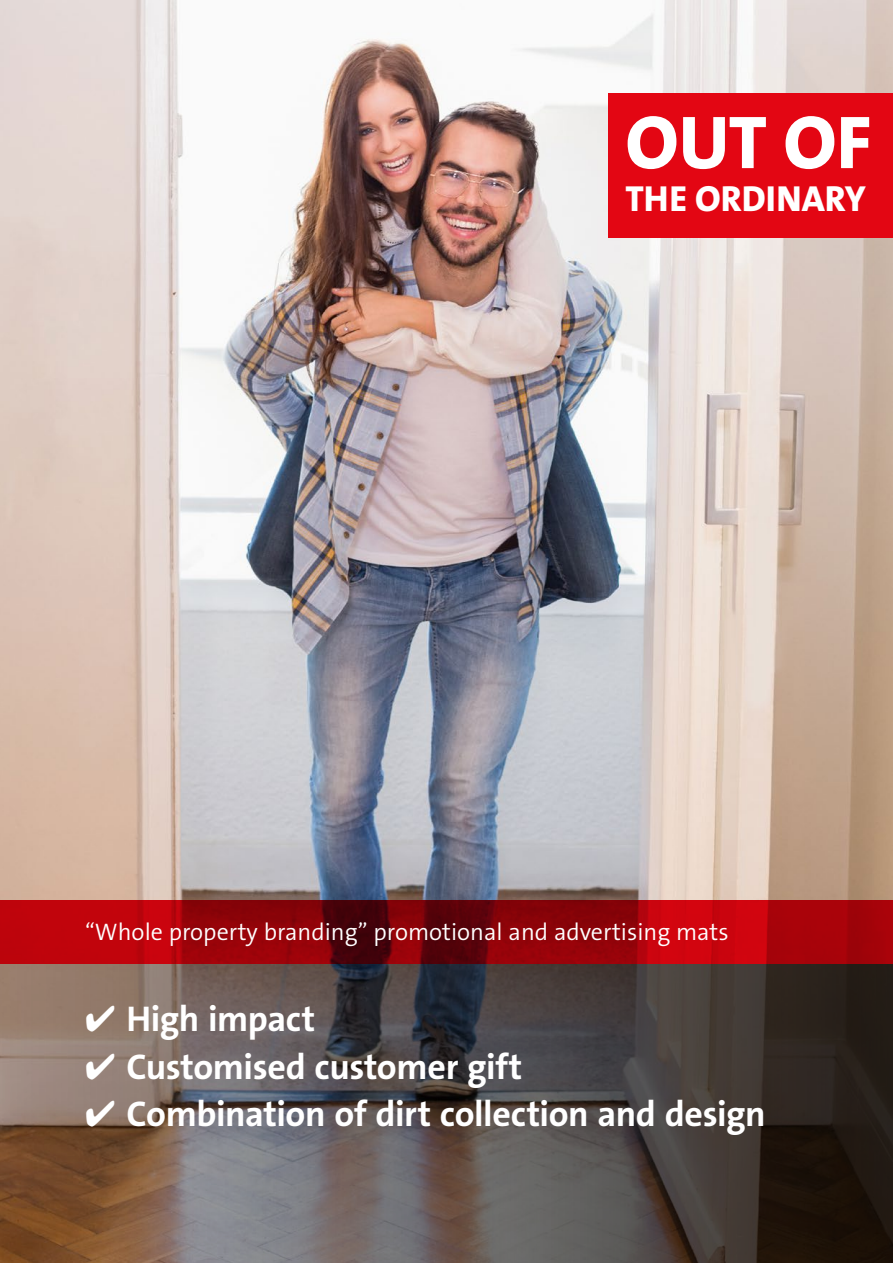
<style>
.page{position:relative;width:893px;height:1263px;background:#fff}
.page>*{position:absolute;margin:0;border:0;box-sizing:border-box;transform-origin:0 0}
.t1{font:800 75.6px "The Sans Os F";color:#fff}
.t2{font:800 36.45px "The Sans Os F";color:#fff}
.t3{font:700 36px "The Sans Os F";letter-spacing:-.01em;color:#fff}
.t4{font:300 24px "The Sans Os F";color:#fff}
</style>
<div class="page">
<img style="left:0;top:0;width:893px;height:900px">
<svg style="left:0;top:964px;width:893px;height:299px;background:#5a4f4a"></svg>
<svg style="left:0;top:900px;width:893px;height:64px;background:#9c030a"></svg>
<div style="left:608px;top:94px;width:285px;height:144px;background:#e30613"></div>
<h1 class="t1" style="left:625px;top:94px;width:248px">OUT OF</h1>
<p class="t2" style="left:625px;top:176px;width:242px">THE ORDINARY</p>
<p class="t4" style="left:85px;top:916px;width:645px">“Whole property branding” promotional and advertising mats</p>
<p class="t3" style="left:85px;top:996px;width:232px">✔ High impact</p>
<p class="t3" style="left:85px;top:1043px;width:439px">✔ Customised customer gift</p>
<p class="t3" style="left:85px;top:1091px;width:682px">✔ Combination of dirt collection and design</p>
</div>
